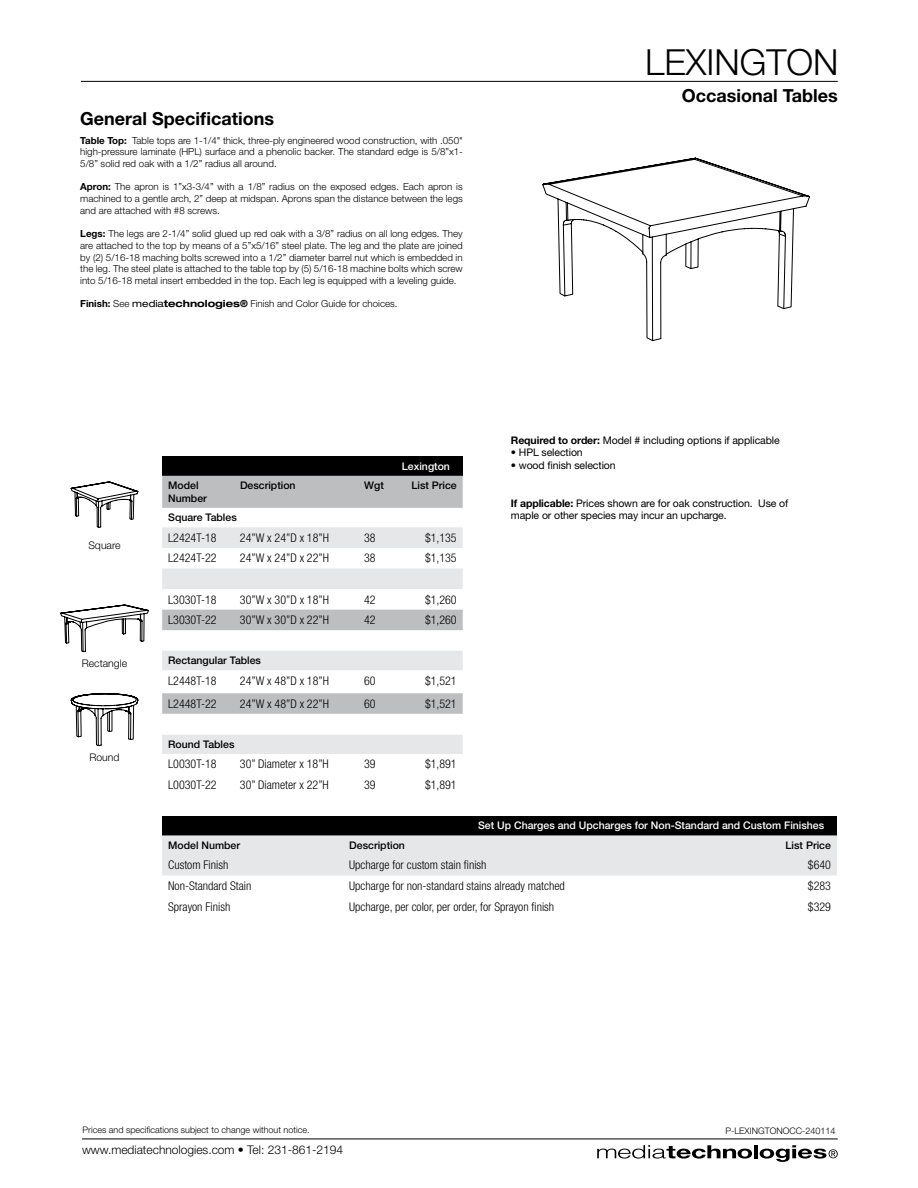
<style>
.page{position:relative;width:918px;height:1188px;background:#fff}
.page>*{position:absolute;margin:0;border:0;box-sizing:border-box;transform-origin:0 0}
.t1{font:300 36px "Helvetica Neue LT Std";color:#000}
.t2{font:700 18px "Helvetica Neue LT Std";color:#000}
.t3{font:300 condensed 12px "Helvetica Neue LT Std";color:#000}
.t4{font:300 12px "Helvetica Neue LT Std";color:#000}
.t5{font:10.5px/12.6px "Helvetica Neue LT Std";letter-spacing:-.01em;color:#000}
.t6{font:500 10.5px/12.6px "Helvetica Neue LT Std";color:#000}
.t7{font:500 10.5px "Helvetica Neue LT Std";color:#fff}
.t8{font:300 10.5px "Helvetica Neue LT Std";color:#000}
.t9{font:300 9.75px/11.7px "Helvetica Neue LT Std";color:#000;text-align:justify}
.t10{font:300 9px "Helvetica Neue LT Std";color:#000}
.s1{font-weight:700}
.s2{font-weight:400;font-stretch:expanded}
.s3{font-weight:700;font-stretch:expanded}
</style>
<div class="page">
<svg style="left:597px;top:1145px;width:155px;height:14px"></svg>
<hr style="left:754px;top:1145px;width:4px;height:13px;background:#000">
<svg style="left:760px;top:1145px;width:78px;height:17px"></svg>
<hr style="left:82px;top:1139px;width:756px;height:1px;background:#000">
<hr style="left:81px;top:81px;width:757px;height:1px;background:#000">
<svg style="left:543px;top:158px;width:267px;height:183px"></svg>
<svg style="left:71px;top:482px;width:67px;height:46px"></svg>
<div style="left:162px;top:456px;width:301px;height:20px;background:#000"></div>
<div style="left:162px;top:476px;width:301px;height:32px;background:#bcbec0"></div>
<svg style="left:162px;top:527px;width:301px;height:227px"></svg>
<svg style="left:162px;top:714px;width:301px;height:20px"></svg>
<svg style="left:71px;top:694px;width:67px;height:52px"></svg>
<svg style="left:61px;top:605px;width:87px;height:47px"></svg>
<div style="left:162px;top:816px;width:675px;height:19px;background:#000"></div>
<div style="left:162px;top:835px;width:675px;height:40px;background:#e6e7e8"></div>
<h1 class="t1" style="left:645px;top:40px;width:195px">LEXINGTON</h1>
<h2 class="t2" style="left:80px;top:108px;width:195px">General Specifications</h2>
<p class="t9" style="left:80px;top:134px;width:384px"><span class="s1">Table Top:</span> Table tops are 1-1/4" thick, three-ply engineered wood construction, with .050" high-pressure laminate (HPL) surface and a phenolic backer. The standard edge is 5/8”x1- 5/8” solid red oak with a 1/2” radius all around.</p>
<p class="t9" style="left:80px;top:181px;width:384px"><span class="s1">Apron:</span> The apron is 1”x3-3/4” with a 1/8” radius on the exposed edges. Each apron is machined to a gentle arch, 2” deep at midspan. Aprons span the distance between the legs and are attached with #8 screws.</p>
<p class="t9" style="left:80px;top:228px;width:384px"><span class="s1">Legs:</span> The legs are 2-1/4” solid glued up red oak with a 3/8” radius on all long edges. They are attached to the top by means of a 5”x5/16” steel plate. The leg and the plate are joined by (2) 5/16-18 maching bolts screwed into a 1/2” diameter barrel nut which is embedded in the leg. The steel plate is attached to the table top by (5) 5/16-18 machine bolts which screw into 5/16-18 metal insert embedded in the top. Each leg is equipped with a leveling guide.</p>
<p class="t9" style="left:80px;top:298px;width:319px"><span class="s1">Finish:</span> See <span class="s2">media</span><span class="s3">technologies®</span> Finish and Color Guide for choices.</p>
<h2 class="t2" style="left:682px;top:85px;width:157px">Occasional Tables</h2>
<p class="t8" style="left:88px;top:538px;width:34px">Square</p>
<p class="t8" style="left:82px;top:657px;width:47px">Rectangle</p>
<p class="t8" style="left:89px;top:751px;width:32px">Round</p>
<p class="t7" style="left:402px;top:460px;width:50px">Lexington</p>
<p class="t6" style="left:168px;top:479px;width:40px">Model<br>Number</p>
<p class="t6" style="left:240px;top:479px;width:57px">Description</p>
<p class="t6" style="left:364px;top:479px;width:21px">Wgt</p>
<p class="t6" style="left:411px;top:479px;width:47px">List Price</p>
<p class="t6" style="left:168px;top:511px;width:70px">Square Tables</p>
<p class="t3" style="left:168px;top:531px;width:50px">L2424T-18</p>
<p class="t3" style="left:240px;top:531px;width:90px">24”W x 24”D x 18”H</p>
<p class="t3" style="left:364px;top:531px;width:13px">38</p>
<p class="t3" style="left:425px;top:531px;width:33px">$1,135</p>
<p class="t3" style="left:168px;top:551px;width:50px">L2424T-22</p>
<p class="t3" style="left:240px;top:551px;width:90px">24”W x 24”D x 22”H</p>
<p class="t3" style="left:364px;top:551px;width:13px">38</p>
<p class="t3" style="left:425px;top:551px;width:33px">$1,135</p>
<p class="t3" style="left:168px;top:593px;width:50px">L3030T-18</p>
<p class="t3" style="left:240px;top:593px;width:90px">30”W x 30”D x 18”H</p>
<p class="t3" style="left:364px;top:593px;width:13px">42</p>
<p class="t3" style="left:425px;top:593px;width:33px">$1,260</p>
<p class="t3" style="left:168px;top:613px;width:50px">L3030T-22</p>
<p class="t3" style="left:240px;top:613px;width:90px">30”W x 30”D x 22”H</p>
<p class="t3" style="left:364px;top:613px;width:13px">42</p>
<p class="t3" style="left:425px;top:613px;width:33px">$1,260</p>
<p class="t6" style="left:168px;top:654px;width:94px">Rectangular Tables</p>
<p class="t3" style="left:168px;top:674px;width:50px">L2448T-18</p>
<p class="t3" style="left:240px;top:674px;width:90px">24”W x 48”D x 18”H</p>
<p class="t3" style="left:364px;top:674px;width:13px">60</p>
<p class="t3" style="left:425px;top:674px;width:33px">$1,521</p>
<p class="t3" style="left:168px;top:697px;width:50px">L2448T-22</p>
<p class="t3" style="left:240px;top:697px;width:90px">24”W x 48”D x 22”H</p>
<p class="t3" style="left:364px;top:697px;width:13px">60</p>
<p class="t3" style="left:425px;top:697px;width:33px">$1,521</p>
<p class="t6" style="left:168px;top:738px;width:68px">Round Tables</p>
<p class="t3" style="left:168px;top:757px;width:50px">L0030T-18</p>
<p class="t3" style="left:240px;top:757px;width:90px">30” Diameter x 18”H</p>
<p class="t3" style="left:364px;top:757px;width:13px">39</p>
<p class="t3" style="left:425px;top:757px;width:33px">$1,891</p>
<p class="t3" style="left:168px;top:778px;width:50px">L0030T-22</p>
<p class="t3" style="left:240px;top:778px;width:90px">30” Diameter x 22”H</p>
<p class="t3" style="left:364px;top:778px;width:13px">39</p>
<p class="t3" style="left:425px;top:778px;width:33px">$1,891</p>
<p class="t5" style="left:511px;top:433px;width:270px"><span class="s1">Required to order:</span> Model # including options if applicable</p>
<p class="t5" style="left:511px;top:446px;width:73px">• HPL selection</p>
<p class="t5" style="left:511px;top:459px;width:106px">• wood finish selection</p>
<p class="t5" style="left:511px;top:496px;width:279px"><span class="s1">If applicable:</span> Prices shown are for oak construction. Use of maple or other species may incur an upcharge.</p>
<p class="t7" style="left:478px;top:819px;width:348px">Set Up Charges and Upcharges for Non-Standard and Custom Finishes</p>
<p class="t6" style="left:168px;top:839px;width:73px">Model Number</p>
<p class="t6" style="left:349px;top:839px;width:57px">Description</p>
<p class="t6" style="left:786px;top:839px;width:47px">List Price</p>
<p class="t3" style="left:168px;top:858px;width:62px">Custom Finish</p>
<p class="t3" style="left:349px;top:858px;width:139px">Upcharge for custom stain finish</p>
<p class="t3" style="left:808px;top:858px;width:25px">$640</p>
<p class="t3" style="left:168px;top:879px;width:85px">Non-Standard Stain</p>
<p class="t3" style="left:349px;top:879px;width:217px">Upcharge for non-standard stains already matched</p>
<p class="t3" style="left:808px;top:879px;width:25px">$283</p>
<p class="t3" style="left:168px;top:900px;width:64px">Sprayon Finish</p>
<p class="t3" style="left:349px;top:900px;width:206px">Upcharge, per color, per order, for Sprayon finish</p>
<p class="t3" style="left:808px;top:900px;width:25px">$329</p>
<p class="t10" style="left:82px;top:1124px;width:229px">Prices and specifications subject to change without notice.</p>
<p class="t10" style="left:725px;top:1125px;width:112px">P-LEXINGTONOCC-240114</p>
<p class="t4" style="left:82px;top:1142px;width:263px">www.mediatechnologies.com • Tel: 231-861-2194</p>
</div>
